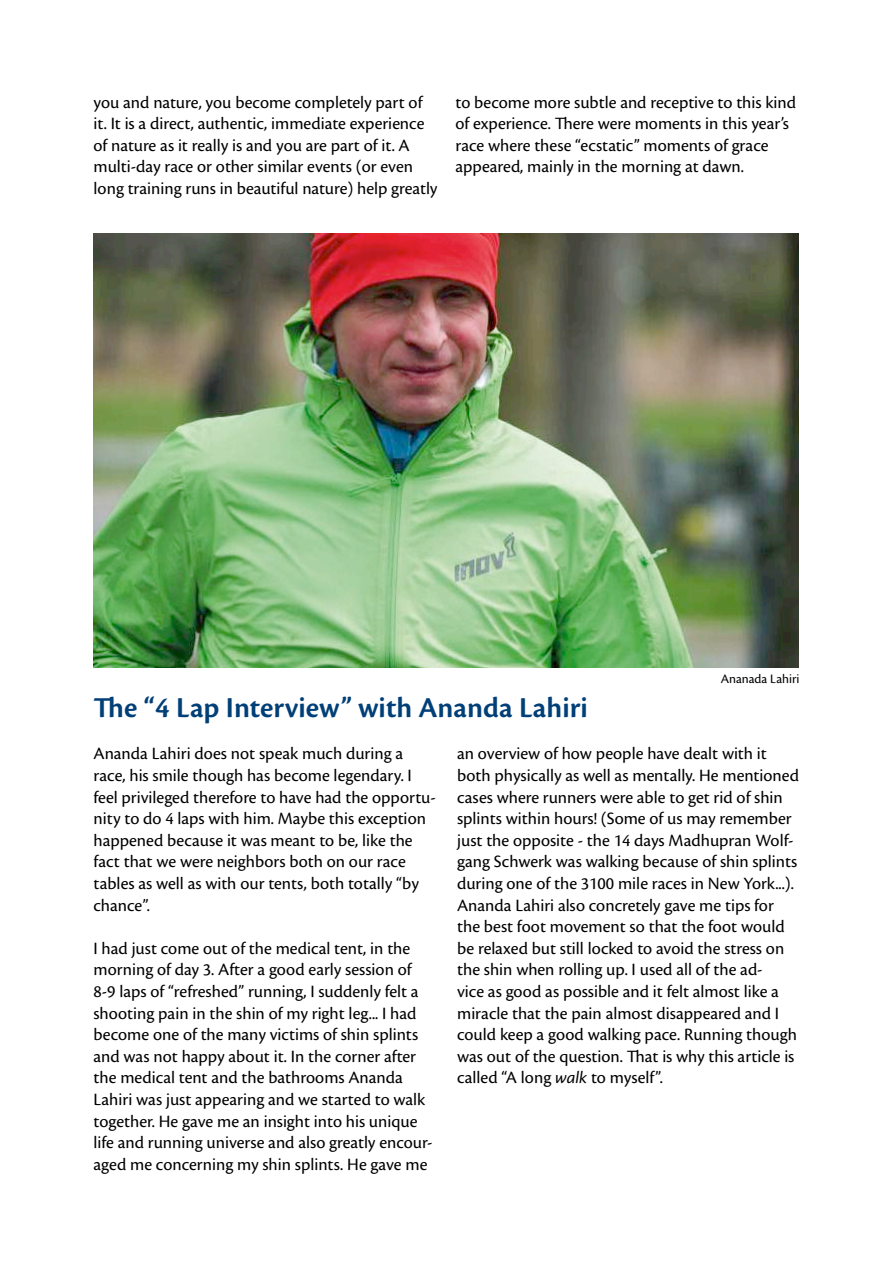
<style>
.page{position:relative;width:893px;height:1263px;background:#fff}
.page>*{position:absolute;margin:0;border:0;box-sizing:border-box;transform-origin:0 0}
.t1{font:600 30px "Cronos Pro";color:#003f77}
.t2{font:18px/21.6px "Cronos Pro";color:#000}
.t3{font:13.5px "Cronos Pro";color:#000}
.s1{font-style:italic}
</style>
<div class="page">
<img style="left:94px;top:234px;width:704px;height:433px">
<p class="t2" style="left:94px;top:91px;width:345px">you and nature, you become completely part of it. It is a direct, authentic, immediate experience of nature as it really is and you are part of it. A multi-day race or other similar events (or even long training runs in beautiful nature) help greatly</p>
<p class="t2" style="left:455px;top:91px;width:342px">to become more subtle and receptive to this kind of experience. There were moments in this year’s race where these “ecstatic” moments of grace appeared, mainly in the morning at dawn.</p>
<h1 class="t1" style="left:94px;top:690px;width:496px">The “4 Lap Interview” with Ananda Lahiri</h1>
<p class="t3" style="left:721px;top:671px;width:80px">Ananada Lahiri</p>
<p class="t2" style="left:94px;top:743px;width:344px">Ananda Lahiri does not speak much during a race, his smile though has become legendary. I feel privileged therefore to have had the opportu&shy;nity to do 4 laps with him. Maybe this exception happened because it was meant to be, like the fact that we were neighbors both on our race tables as well as with our tents, both totally “by chance”.</p>
<p class="t2" style="left:94px;top:937px;width:341px">I had just come out of the medical tent, in the morning of day 3. After a good early session of 8-9 laps of “refreshed” running, I suddenly felt a shooting pain in the shin of my right leg... I had become one of the many victims of shin splints and was not happy about it. In the corner after the medical tent and the bathrooms Ananda Lahiri was just appearing and we started to walk together. He gave me an insight into his unique life and running universe and also greatly encour&shy;aged me concerning my shin splints. He gave me</p>
<p class="t2" style="left:457px;top:743px;width:343px">an overview of how people have dealt with it both physically as well as mentally. He mentioned cases where runners were able to get rid of shin splints within hours! (Some of us may remember just the opposite - the 14 days Madhupran Wolf&shy;gang Schwerk was walking because of shin splints during one of the 3100 mile races in New York...).<br>Ananda Lahiri also concretely gave me tips for the best foot movement so that the foot would be relaxed but still locked to avoid the stress on the shin when rolling up. I used all of the ad-<br>vice as good as possible and it felt almost like a miracle that the pain almost disappeared and I could keep a good walking pace. Running though was out of the question. That is why this article is called “A long <span class="s1">walk</span> to myself”.</p>
</div>
